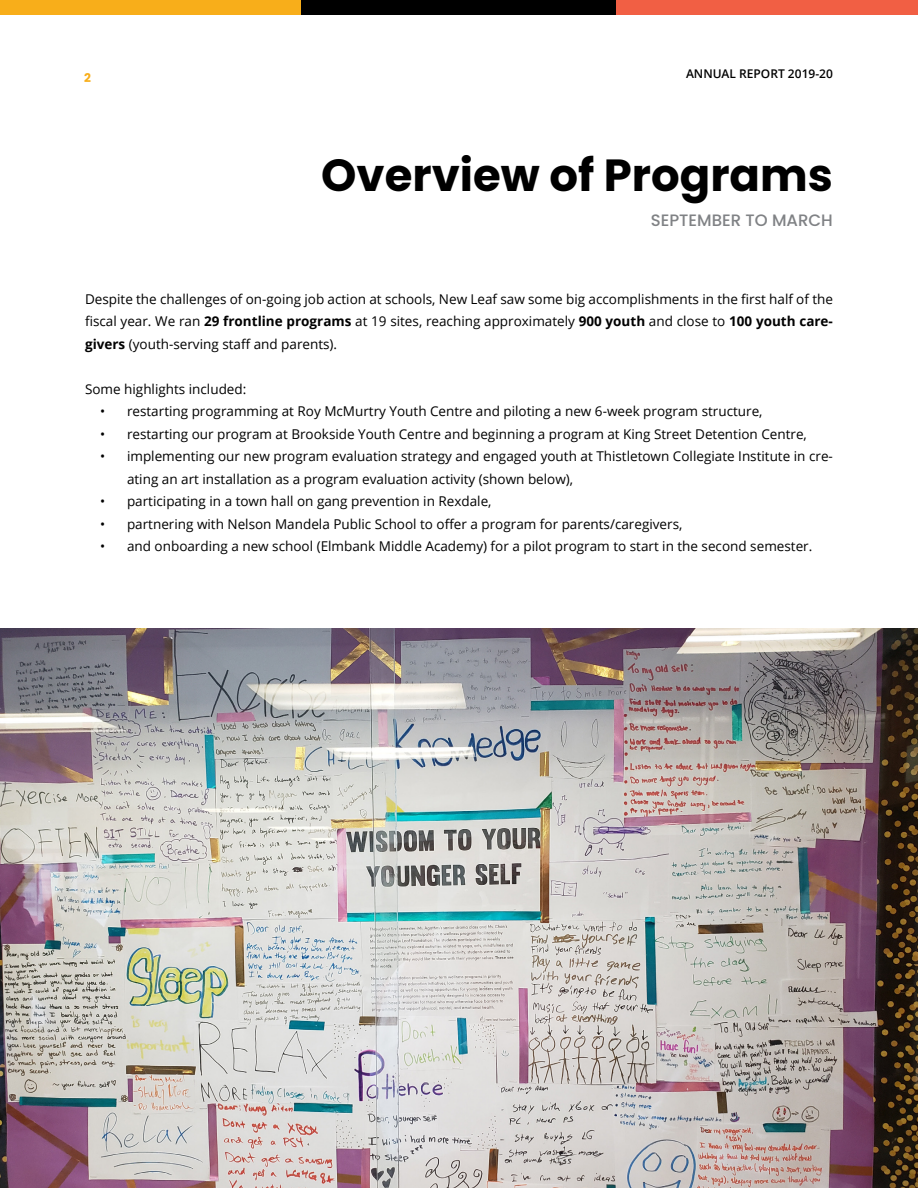
<style>
.page{position:relative;width:918px;height:1188px;background:#fff}
.page>*{position:absolute;margin:0;border:0;box-sizing:border-box;transform-origin:0 0}
.Headline_1__Left{font:700 45px "Poppins";color:#000}
.Headline_1__Left-2{font:500 16.5px "Poppins";color:#808285}
.Body_Text{font:13.5px/22.5px "Open Sans";color:#000;text-align:justify}
.t1{font:600 12px "Open Sans";color:#000}
.t2{font:700 12px "Poppins";color:#f8ae1a}
.s1{font-weight:700}
</style>
<div class="page">
<img style="left:0;top:628px;width:918px;height:560px">
<div style="left:0;top:0;width:302px;height:15px;background:#f8ae1a"></div>
<div style="left:302px;top:0;width:314px;height:15px;background:#000"></div>
<div style="left:616px;top:0;width:302px;height:15px;background:#f15f44"></div>
<p class="t2" style="left:84px;top:70px;width:8px">2</p>
<p class="t1" style="left:686px;top:66px;width:148px">ANNUAL REPORT 2019-20</p>
<p class="Headline_1__Left" style="left:321px;top:149px;width:513px">Overview of Programs</p>
<p class="Headline_1__Left-2" style="left:651px;top:211px;width:184px">SEPTEMBER TO MARCH</p>
<p class="Body_Text" style="left:85px;top:287px;width:749px">Despite the challenges of on-going job action at schools, New Leaf saw some big accomplishments in the first half of the fiscal year. We ran <span class="s1">29 frontline programs</span> at 19 sites, reaching approximately <span class="s1">900 youth</span> and close to <span class="s1">100 youth care&shy;givers</span> (youth-serving staff and parents).</p>
<p class="Body_Text" style="left:85px;top:377px;width:163px">Some highlights included:</p>
<p class="Body_Text" style="left:100px;top:400px;width:664px">• restarting programming at Roy McMurtry Youth Centre and piloting a new 6-week program structure,</p>
<p class="Body_Text" style="left:100px;top:422px;width:708px">• restarting our program at Brookside Youth Centre and beginning a program at King Street Detention Centre,</p>
<p class="Body_Text" style="left:127px;top:445px;width:707px;text-indent:-27px">• implementing our new program evaluation strategy and engaged youth at Thistletown Collegiate Institute in cre&shy;ating an art installation as a program evaluation activity (shown below),</p>
<p class="Body_Text" style="left:100px;top:490px;width:393px">• participating in a town hall on gang prevention in Rexdale,</p>
<p class="Body_Text" style="left:100px;top:512px;width:584px">• partnering with Nelson Mandela Public School to offer a program for parents/caregivers,</p>
<p class="Body_Text" style="left:100px;top:535px;width:714px">• and onboarding a new school (Elmbank Middle Academy) for a pilot program to start in the second semester.</p>
</div>
